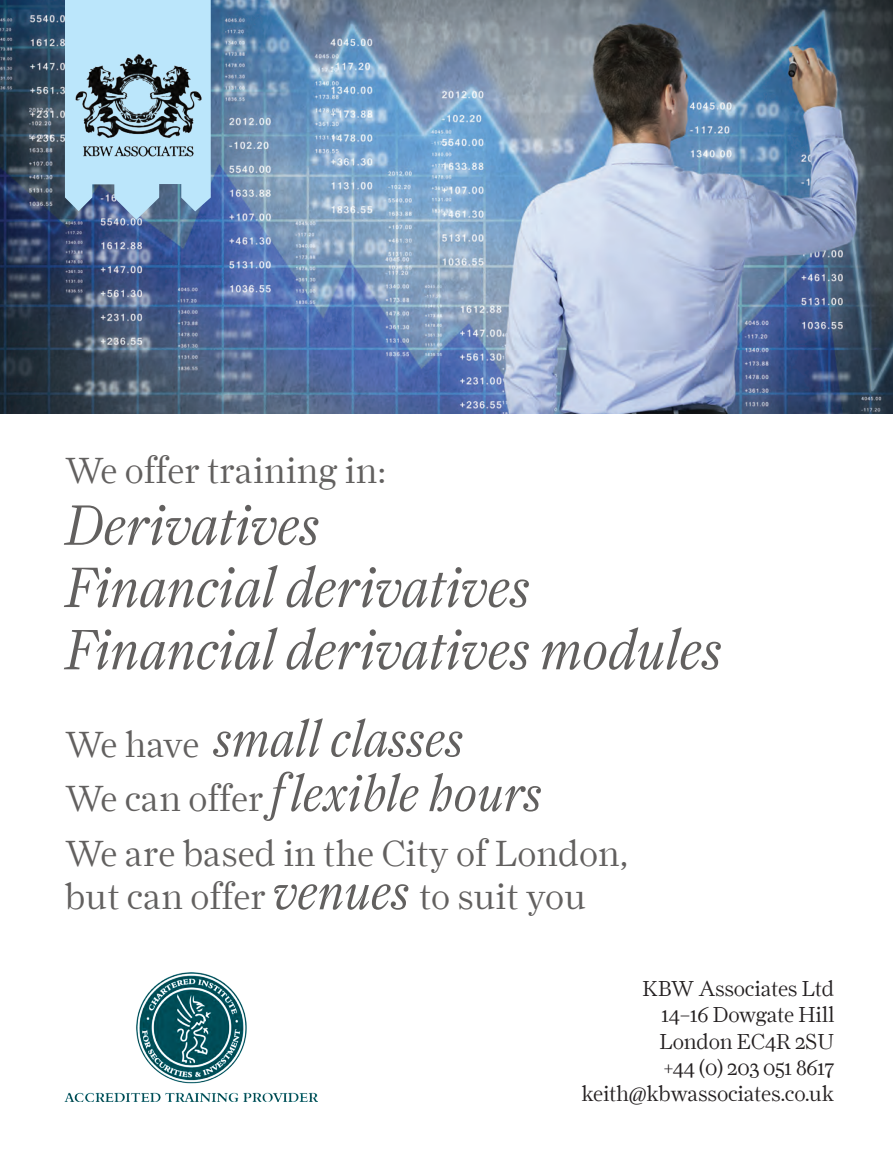
<style>
.page{position:relative;width:893px;height:1149px;background:#fff}
.page>*{position:absolute;margin:0;border:0;box-sizing:border-box;transform-origin:0 0}
.t1{font:57px/62.2px "Farnham Display Light Ital OSF";color:#62605f}
.t2{font:51.9px/54.4px "Farnham Display Light Ital OSF";color:#62605f}
.t3{font:36.6px/43.7px "Farnham Display Light OSF";color:#62605f}
.t4{font:21.75px/26.2px "Farnham Display Light OSF";letter-spacing:-.01em;color:#231f20;text-align:right}
.s1{font-family:"Farnham Display Light OSF";font-size:36.6px}
.s2{font-family:"Farnham Display Light Ital OSF";font-size:51.9px}
</style>
<div class="page">
<img style="left:0;top:0;width:893px;height:413px">
<svg style="left:65px;top:0;width:146px;height:220px;background:#a7cfe7"></svg>
<img style="left:71px;top:46px;width:139px;height:112px">
<img style="left:66px;top:972px;width:252px;height:128px">
<p class="t3" style="left:65px;top:447px;width:323px">We offer training in:</p>
<p class="t1" style="left:65px;top:493px;width:659px">Derivatives<br>Financial derivatives<br>Financial derivatives modules</p>
<p class="t2" style="left:65px;top:711px;width:479px"><span class="s1">We have</span> small classes<br><span class="s1">We can offer</span> flexible hours</p>
<p class="t3" style="left:65px;top:830px;width:565px">We are based in the City of London, but can offer <span class="s2">venues</span> to suit you</p>
<p class="t4" style="left:581px;top:975px;width:254px">KBW Associates Ltd<br>14–16 Dowgate Hill<br>London EC4R 2SU<br>+44 (0) 203 051 8617 keith@kbwassociates.co.uk</p>
</div>
